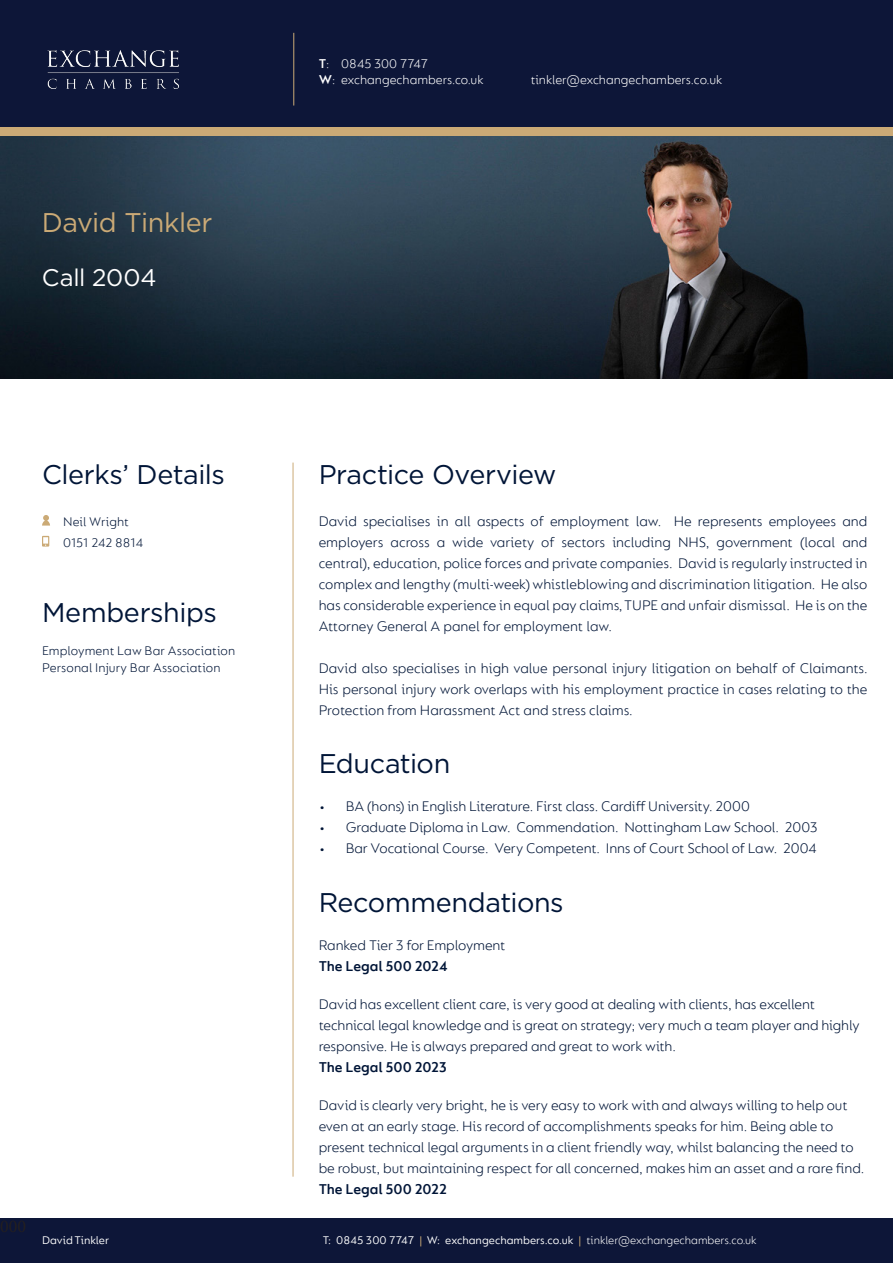
<style>
.page{position:relative;width:893px;height:1263px;background:#fff}
.page>*{position:absolute;margin:0;border:0;box-sizing:border-box;transform-origin:0 0}
.t1{font:27px "Gotham";letter-spacing:-.015em;color:#001537}
.t2{font:27px "Gotham";letter-spacing:-.02em;color:#cbaa76}
.t3{font:24px "Gotham";letter-spacing:-.01em;color:#fff}
.t4{font:18px "Minion Pro";color:#231f20}
.t5{font:300 15px/21px "FS Lucas";letter-spacing:-.005em;color:#001537}
.t6{font:300 13.5px "FS Lucas";letter-spacing:.005em;color:#001537}
.t7{font:300 13.5px/16.2px "FS Lucas";color:#fff}
.t8{font:12px "FS Lucas";color:#fff}
.s1{font-weight:600}
.s2{color:#cbaa76}
.s3{font-weight:300}
</style>
<div class="page">
<div style="left:0;top:64px;width:893px;height:72px;background:#cbaa76"></div>
<div style="left:0;top:0;width:893px;height:127px;background:#0d1638"></div>
<div style="left:0;top:1219px;width:893px;height:44px;background:#0d1638"></div>
<img style="left:47px;top:50px;width:132px;height:39px">
<hr style="left:293px;top:33px;width:1px;height:73px;background:#cbaa76">
<hr style="left:293px;top:463px;width:1px;height:714px;background:#cbaa76">
<img style="left:0;top:136px;width:893px;height:242px">
<svg style="left:42px;top:536px;width:7px;height:11px"></svg>
<svg style="left:42px;top:515px;width:8px;height:11px"></svg>
<p class="t2" style="left:42px;top:205px;width:172px">David Tinkler</p>
<p class="t3" style="left:42px;top:262px;width:116px">Call 2004</p>
<p class="t7" style="left:319px;top:55px;width:166px"><span class="s1">T</span>: 0845 300 7747<br><span class="s1">W</span>: exchangechambers.co.uk</p>
<p class="t7" style="left:531px;top:71px;width:193px">tinkler@exchangechambers.co.uk</p>
<p class="t4" style="left:0;top:1214px;width:27px">000</p>
<p class="t1" style="left:42px;top:457px;width:184px">Clerks’ Details</p>
<p class="t6" style="left:63px;top:513px;width:68px">Neil Wright</p>
<p class="t6" style="left:63px;top:534px;width:82px">0151 242 8814</p>
<p class="t1" style="left:42px;top:595px;width:176px">Memberships</p>
<p class="t6" style="left:42px;top:643px;width:195px">Employment Law Bar Association</p>
<p class="t6" style="left:42px;top:659px;width:180px">Personal Injury Bar Association</p>
<p class="t1" style="left:319px;top:457px;width:239px">Practice Overview</p>
<p class="t5" style="left:319px;top:510px;width:550px;text-align:justify">David specialises in all aspects of employment law. He represents employees and employers across a wide variety of sectors including NHS, government (local and central), education, police forces and private companies. David is regularly instructed in complex and lengthy (multi-week) whistleblowing and discrimination litigation. He also has considerable experience in equal pay claims, TUPE and unfair dismissal. He is on the Attorney General A panel for employment law.</p>
<p class="t5" style="left:319px;top:657px;width:550px;text-align:justify">David also specialises in high value personal injury litigation on behalf of Claimants.<br>His personal injury work overlaps with his employment practice in cases relating to the Protection from Harassment Act and stress claims.</p>
<p class="t1" style="left:319px;top:746px;width:133px">Education</p>
<p class="t5" style="left:319px;top:795px;width:433px">• BA (hons) in English Literature. First class. Cardiff University. 2000</p>
<p class="t5" style="left:319px;top:816px;width:500px">• Graduate Diploma in Law. Commendation. Nottingham Law School. 2003</p>
<p class="t5" style="left:319px;top:837px;width:500px">• Bar Vocational Course. Very Competent. Inns of Court School of Law. 2004</p>
<p class="t1" style="left:319px;top:885px;width:247px">Recommendations</p>
<p class="t5" style="left:319px;top:934px;width:188px">Ranked Tier 3 for Employment<br><span class="s1">The Legal 500 2024</span></p>
<p class="t5" style="left:319px;top:993px;width:542px">David has excellent client care, is very good at dealing with clients, has excellent technical legal knowledge and is great on strategy; very much a team player and highly responsive. He is always prepared and great to work with.<br><span class="s1">The Legal 500 2023</span></p>
<p class="t5" style="left:319px;top:1094px;width:547px">David is clearly very bright, he is very easy to work with and always willing to help out even at an early stage. His record of accomplishments speaks for him. Being able to present technical legal arguments in a client friendly way, whilst balancing the need to be robust, but maintaining respect for all concerned, makes him an asset and a rare find.<br><span class="s1">The Legal 500 2022</span></p>
<p class="t8" style="left:42px;top:1233px;width:68px">David Tinkler</p>
<p class="t8" style="left:323px;top:1233px;width:436px">T: 0845 300 7747 <span class="s2">|</span> W: exchangechambers.co.uk <span class="s2">|</span> <span class="s3">tinkler@exchangechambers.co.uk</span></p>
</div>
